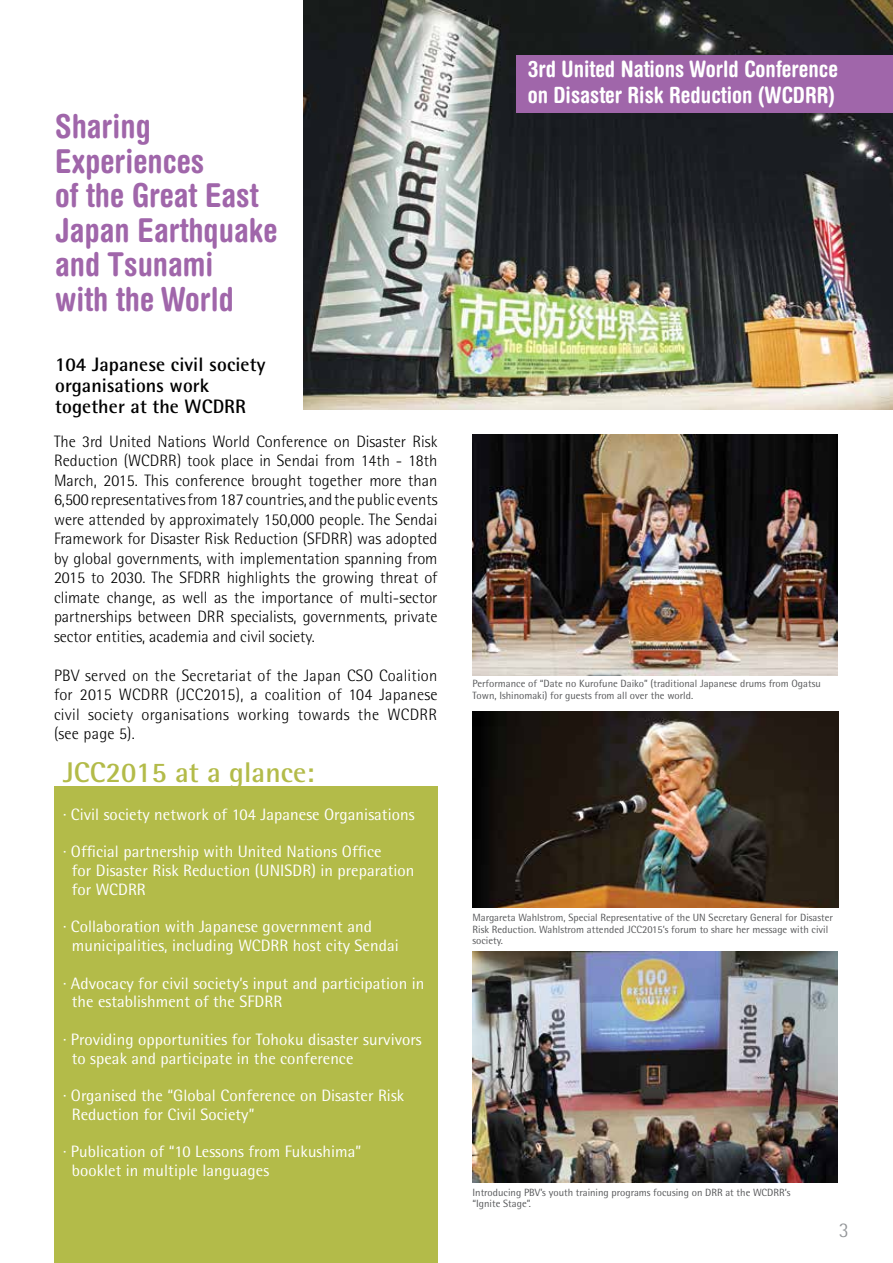
<style>
.page{position:relative;width:893px;height:1263px;background:#fff}
.page>*{position:absolute;margin:0;border:0;box-sizing:border-box;transform-origin:0 0}
.t1{font:700 condensed 33px/34.5px "Helvetica Rounded";color:#a066aa}
.t2{font:700 28.5px "Rotis Semi Sans";letter-spacing:.005em;color:#b3bb49}
.t3{font:700 condensed 22.5px/25.5px "Helvetica Rounded";color:#fff}
.t4{font:300 21px "Rotis Semi Sans";color:#939598}
.t5{font:700 19.5px/21px "Rotis Semi Sans";letter-spacing:.005em;color:#000}
.t6{font:300 16.5px/19.5px "Rotis Semi Sans";color:#000;text-align:justify}
.t7{font:16.5px/18.8px "Rotis Semi Sans";letter-spacing:.005em;color:#fff}
.t8{font:10.5px/11.2px "Rotis Semi Sans";color:#58595b}
</style>
<div class="page">
<img style="left:304px;top:0;width:589px;height:409px">
<img style="left:472px;top:434px;width:365px;height:241px">
<img style="left:472px;top:711px;width:367px;height:196px">
<img style="left:472px;top:951px;width:366px;height:231px">
<div style="left:517px;top:55px;width:376px;height:57px;background:#a066aa"></div>
<div style="left:54px;top:787px;width:383px;height:476px;background:#b3bb49"></div>
<h1 class="t1" style="left:55px;top:109px;width:224px">Sharing<br>Experiences<br>of the Great East<br>Japan Earthquake and Tsunami<br>with the World</h1>
<p class="t5" style="left:55px;top:353px;width:212px">104 Japanese civil society organisations work together at the WCDRR</p>
<p class="t6" style="left:54px;top:432px;width:385px">The 3rd United Nations World Conference on Disaster Risk Reduction (WCDRR) took place in Sendai from 14th - 18th March, 2015. This conference brought together more than 6,500 representatives from 187 countries, and the public events were attended by approximately 150,000 people. The Sendai Framework for Disaster Risk Reduction (SFDRR) was adopted by global governments, with implementation spanning from 2015 to 2030. The SFDRR highlights the growing threat of climate change, as well as the importance of multi-sector partnerships between DRR specialists, governments, private sector entities, academia and civil society.</p>
<p class="t6" style="left:54px;top:666px;width:385px">PBV served on the Secretariat of the Japan CSO Coalition for 2015 WCDRR (JCC2015), a coalition of 104 Japanese civil society organisations working towards the WCDRR (see page 5).</p>
<h2 class="t2" style="left:63px;top:754px;width:253px">JCC2015 at a glance:</h2>
<p class="t7" style="left:63px;top:805px;width:353px">· Civil society network of 104 Japanese Organisations</p>
<p class="t7" style="left:72px;top:842px;width:344px;text-indent:-9px">· Official partnership with United Nations Office<br>for Disaster Risk Reduction (UNISDR) in preparation for WCDRR</p>
<p class="t7" style="left:72px;top:917px;width:329px;text-indent:-9px">· Collaboration with Japanese government and municipalities, including WCDRR host city Sendai</p>
<p class="t7" style="left:72px;top:973px;width:354px;text-indent:-9px">· Advocacy for civil society’s input and participation in the establishment of the SFDRR</p>
<p class="t7" style="left:72px;top:1030px;width:351px;text-indent:-9px">· Providing opportunities for Tohoku disaster survivors to speak and participate in the conference</p>
<p class="t7" style="left:72px;top:1086px;width:334px;text-indent:-9px">· Organised the “Global Conference on Disaster Risk<br>Reduction for Civil Society”</p>
<p class="t7" style="left:72px;top:1142px;width:291px;text-indent:-9px">· Publication of “10 Lessons from Fukushima” booklet in multiple languages</p>
<h3 class="t3" style="left:528px;top:56px;width:312px">3rd United Nations World Conference on Disaster Risk Reduction (WCDRR)</h3>
<p class="t8" style="left:472px;top:678px;width:350px">Performance of “Date no Kurofune Daiko” (traditional Japanese drums from Ogatsu<br>Town, Ishinomaki) for guests from all over the world.</p>
<p class="t8" style="left:472px;top:912px;width:362px">Margareta Wahlstrom, Special Representative of the UN Secretary General for Disaster<br>Risk Reduction. Wahlstrom attended JCC2015’s forum to share her message with civil society.</p>
<p class="t8" style="left:472px;top:1187px;width:319px">Introducing PBV’s youth training programs focusing on DRR at the WCDRR’s “Ignite Stage”.</p>
<p class="t4" style="left:839px;top:1218px;width:12px">3</p>
</div>
